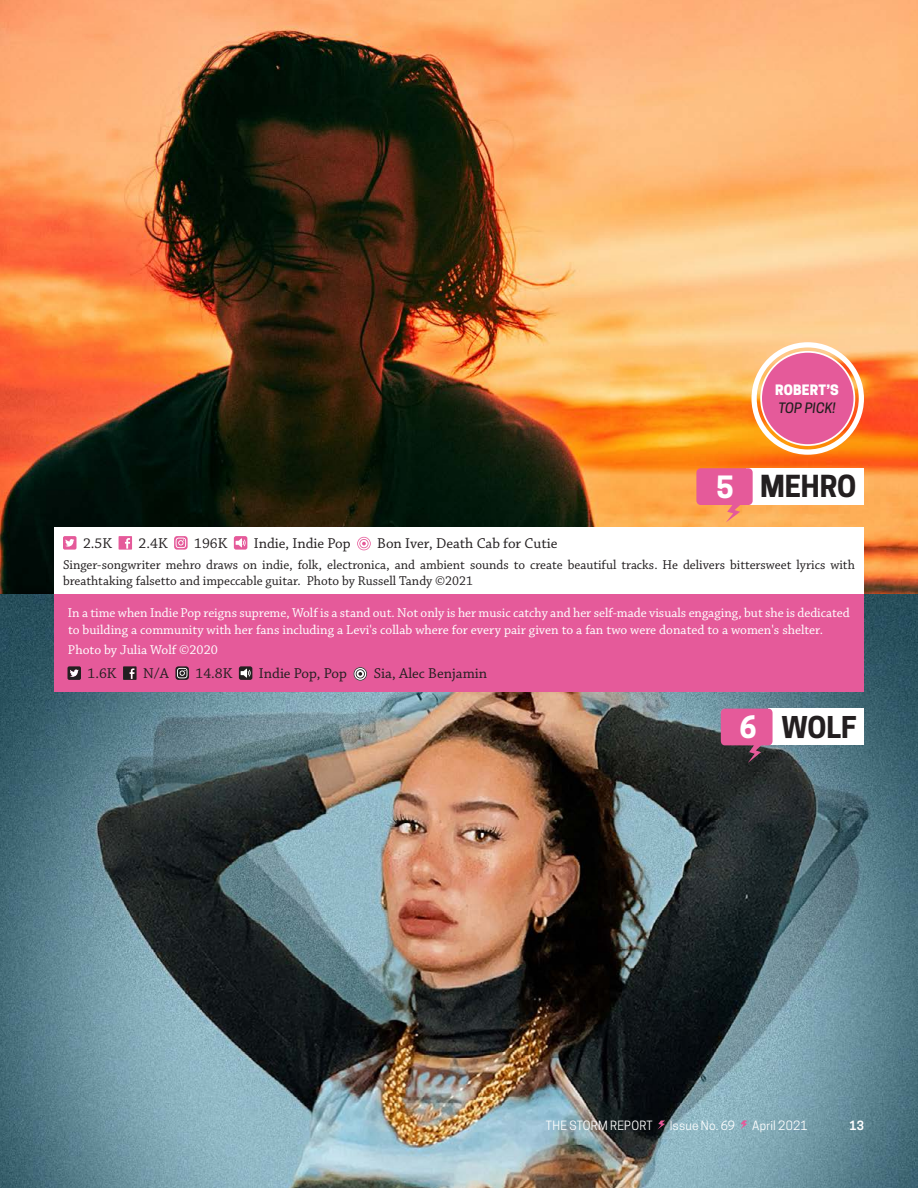
<style>
.page{position:relative;width:918px;height:1188px;background:#fff}
.page>*{position:absolute;margin:0;border:0;box-sizing:border-box;transform-origin:0 0}
.t1{font:700 28.8px "Cooper Hewitt";color:#fff}
.t2{font:700 28.5px "Cooper Hewitt";letter-spacing:-.005em;color:#231f20}
.t3{font:700 28.2px "Cooper Hewitt";color:#231f20}
.t4{font:15px "Chaparral Pro";color:#231f20}
.t5{font:13.5px/16.2px "Chaparral Pro";color:#fff}
.t6{font:13.5px/16.2px "Chaparral Pro";color:#231f20}
.t7{font:800 13.5px "Cooper Hewitt";letter-spacing:.01em;color:#fff}
.t8{font:italic 500 13.5px "Cooper Hewitt";letter-spacing:.01em;color:#231f20}
.t9{font:12px "Cooper Hewitt";letter-spacing:.015em;color:#fff}
.t10{font:600 12px "Cooper Hewitt";color:#fff}
</style>
<div class="page">
<img style="left:0;top:0;width:918px;height:1188px">
<div style="left:54px;top:594px;width:810px;height:98px;background:#e55a9a"></div>
<svg style="left:68px;top:666px;width:13px;height:14px"></svg>
<svg style="left:123px;top:666px;width:14px;height:14px"></svg>
<svg style="left:175px;top:666px;width:14px;height:14px"></svg>
<svg style="left:177px;top:668px;width:10px;height:10px"></svg>
<div style="left:239px;top:666px;width:13px;height:14px;background:#231f20;border-radius:2px"></div>
<svg style="left:241px;top:669px;width:10px;height:9px"></svg>
<svg style="left:354px;top:667px;width:13px;height:14px"></svg>
<div style="left:768px;top:709px;width:96px;height:36px;background:#fff"></div>
<svg style="left:721px;top:709px;width:52px;height:54px;background:#ac4d7a"></svg>
<div style="left:747px;top:469px;width:117px;height:36px;background:#fff"></div>
<svg style="left:696px;top:468px;width:57px;height:55px;background:#ec7584"></svg>
<div style="left:54px;top:527px;width:810px;height:67px;background:#fff"></div>
<svg style="left:63px;top:536px;width:13px;height:14px"></svg>
<svg style="left:119px;top:536px;width:13px;height:14px"></svg>
<svg style="left:174px;top:536px;width:14px;height:14px"></svg>
<svg style="left:176px;top:538px;width:10px;height:10px"></svg>
<div style="left:234px;top:536px;width:13px;height:14px;background:#e55a9a;border-radius:2px"></div>
<svg style="left:236px;top:538px;width:10px;height:9px"></svg>
<svg style="left:357px;top:537px;width:14px;height:13px"></svg>
<div style="left:761px;top:352px;width:93px;height:93px;background:#e55a9a;border-radius:50%"></div>
<div style="left:752px;top:342px;width:112px;height:113px;border:5px solid #fff;border-radius:50%"></div>
<div style="left:760px;top:351px;width:95px;height:95px;border:2px solid #fff;border-radius:50%"></div>
<svg style="left:658px;top:1120px;width:7px;height:10px"></svg>
<svg style="left:740px;top:1120px;width:7px;height:10px"></svg>
<p class="t7" style="left:775px;top:381px;width:65px">ROBERT’S</p>
<p class="t8" style="left:778px;top:400px;width:59px">TOP PICK!</p>
<p class="t1" style="left:717px;top:470px;width:19px">5</p>
<p class="t2" style="left:760px;top:470px;width:98px">MEHRO</p>
<p class="t4" style="left:83px;top:535px;width:30px">2.5K</p>
<p class="t4" style="left:139px;top:535px;width:30px">2.4K</p>
<p class="t4" style="left:194px;top:535px;width:35px">196K</p>
<p class="t4" style="left:254px;top:535px;width:98px">Indie, Indie Pop</p>
<p class="t4" style="left:377px;top:535px;width:182px">Bon Iver, Death Cab for Cutie</p>
<p class="t6" style="left:63px;top:557px;width:793px">Singer-songwriter mehro draws on indie, folk, electronica, and ambient sounds to create beautiful tracks. He delivers bittersweet lyrics with breathtaking falsetto and impeccable guitar. Photo by Russell Tandy ©2021</p>
<p class="t5" style="left:68px;top:606px;width:784px">In a time when Indie Pop reigns supreme, Wolf is a stand out. Not only is her music catchy and her self-made visuals engaging, but she is dedicated to building a community with her fans including a Levi's collab where for every pair given to a fan two were donated to a women's shelter.</p>
<p class="t5" style="left:68px;top:643px;width:151px">Photo by Julia Wolf ©2020</p>
<p class="t4" style="left:88px;top:665px;width:30px">1.6K</p>
<p class="t4" style="left:143px;top:665px;width:27px">N/A</p>
<p class="t4" style="left:196px;top:665px;width:38px">14.8K</p>
<p class="t4" style="left:259px;top:665px;width:89px">Indie Pop, Pop</p>
<p class="t4" style="left:374px;top:665px;width:115px">Sia, Alec Benjamin</p>
<p class="t1" style="left:739px;top:710px;width:19px">6</p>
<p class="t3" style="left:781px;top:710px;width:77px">WOLF</p>
<p class="t9" style="left:546px;top:1118px;width:108px">THE STORM REPORT</p>
<p class="t9" style="left:670px;top:1118px;width:67px">Issue No. 69</p>
<p class="t9" style="left:752px;top:1118px;width:57px">April 2021</p>
<p class="t10" style="left:849px;top:1118px;width:16px">13</p>
</div>
